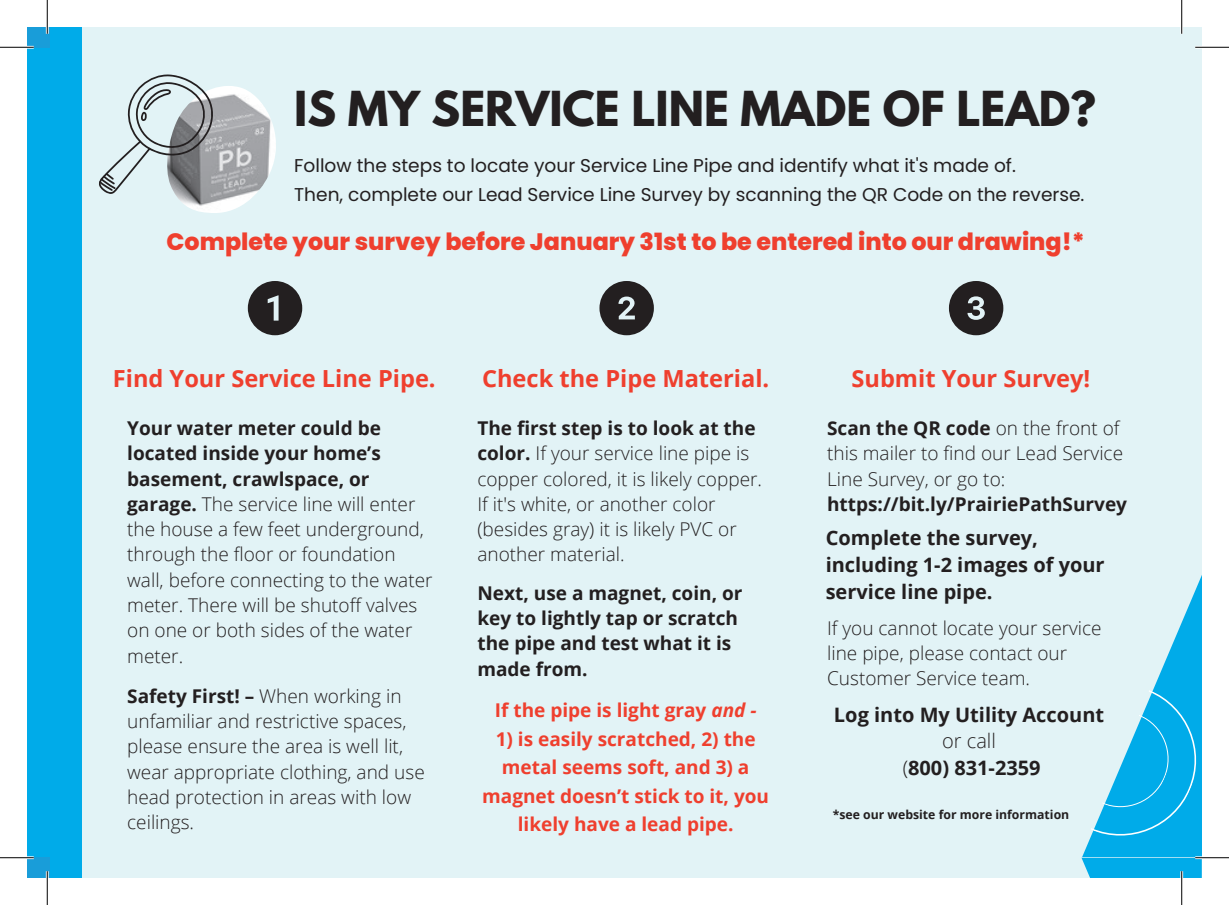
<style>
.page{position:relative;width:1229px;height:905px;background:#fff}
.page>*{position:absolute;margin:0;border:0;box-sizing:border-box;transform-origin:0 0}
.t1{font:700 42.75px "League Spartan";color:#231f20}
.t2{font:700 23.62px "Open Sans";color:#ef3f2e}
.t3{font:800 23.62px "Poppins";color:#ef3f2e}
.t4{font:700 20.03px/26.6px "Open Sans";color:#231f20;text-align:center}
.t5{font:300 18.9px/25.2px "Open Sans";color:#231f20}
.t6{font:700 18.9px/28.3px "Open Sans";color:#ef3f2e;text-align:center}
.t7{font:700 18.9px/25.2px "Open Sans";color:#231f20}
.t8{font:18.45px/29.2px "Poppins";color:#231f20}
.t9{font:700 12.15px "Open Sans";color:#231f20}
.s1{font-weight:700}
.s2{font-style:italic}
.s3{font-weight:300}
</style>
<div class="page">
<div style="left:48px;top:47px;width:1153px;height:810px;background:#e2f3f6"></div>
<svg style="left:248px;top:281px;width:54px;height:54px"></svg>
<svg style="left:599px;top:281px;width:55px;height:54px"></svg>
<svg style="left:949px;top:281px;width:54px;height:54px"></svg>
<div style="left:48px;top:47px;width:34px;height:810px;background:#00abe9"></div>
<img style="left:175px;top:86px;width:101px;height:127px">
<svg style="left:99px;top:74px;width:115px;height:120px"></svg>
<div style="left:49px;top:27px;width:1152px;height:20px;background:#e2f3f6"></div>
<div style="left:49px;top:27px;width:33px;height:20px;background:#00abe9"></div>
<div style="left:49px;top:857px;width:1152px;height:21px;background:#e2f3f6"></div>
<div style="left:49px;top:857px;width:33px;height:21px;background:#00abe9"></div>
<svg style="left:1081px;top:574px;width:121px;height:304px"></svg>
<div style="left:27px;top:48px;width:21px;height:809px;background:#00abe9"></div>
<div style="left:27px;top:27px;width:23px;height:20px;background:#199dd9"></div>
<div style="left:27px;top:857px;width:23px;height:21px;background:#199dd9"></div>
<hr style="left:0;top:46px;width:34px;height:3px;background:#fff">
<hr style="left:1195px;top:46px;width:33px;height:3px;background:#fff">
<hr style="left:0;top:856px;width:34px;height:3px;background:#fff">
<hr style="left:1195px;top:856px;width:33px;height:3px;background:#fff">
<hr style="left:46px;top:0;width:3px;height:34px;background:#fff">
<hr style="left:46px;top:871px;width:3px;height:33px;background:#fff">
<hr style="left:1180px;top:0;width:3px;height:34px;background:#fff">
<hr style="left:1180px;top:871px;width:3px;height:33px;background:#fff">
<hr style="left:0;top:47px;width:34px;height:1px;background:#000">
<hr style="left:1195px;top:47px;width:33px;height:1px;background:#000">
<hr style="left:0;top:857px;width:34px;height:1px;background:#000">
<hr style="left:1195px;top:857px;width:33px;height:1px;background:#000">
<hr style="left:47px;top:0;width:1px;height:34px;background:#000">
<hr style="left:47px;top:871px;width:1px;height:33px;background:#000">
<hr style="left:1181px;top:0;width:1px;height:34px;background:#000">
<hr style="left:1181px;top:871px;width:1px;height:33px;background:#000">
<p class="t1" style="left:294px;top:76px;width:803px">IS MY SERVICE LINE MADE OF LEAD?</p>
<p class="t8" style="left:294px;top:151px;width:792px">Follow the steps to locate your Service Line Pipe and identify what it's made of.<br>Then, complete our Lead Service Line Survey by scanning the QR Code on the reverse.</p>
<p class="t3" style="left:167px;top:227px;width:919px">Complete your survey before January 31st to be entered into our drawing!*</p>
<p class="t2" style="left:113px;top:362px;width:324px">Find Your Service Line Pipe.</p>
<p class="t2" style="left:482px;top:362px;width:289px">Check the Pipe Material.</p>
<p class="t2" style="left:851px;top:362px;width:240px">Submit Your Survey!</p>
<p class="t5" style="left:127px;top:415px;width:307px"><span class="s1">Your water meter could be located inside your home’s basement, crawlspace, or garage.</span> The service line will enter the house a few feet underground, through the floor or foundation wall, before connecting to the water meter. There will be shutoff valves on one or both sides of the water meter.</p>
<p class="t5" style="left:477px;top:415px;width:286px"><span class="s1">The first step is to look at the color.</span> If your service line pipe is copper colored, it is likely copper.<br>If it's white, or another color (besides gray) it is likely PVC or another material.</p>
<p class="t5" style="left:827px;top:415px;width:301px"><span class="s1">Scan the QR code</span> on the front of this mailer to find our Lead Service<br>Line Survey, or go to: <span class="s1">https://bit.ly/PrairiePathSurvey</span></p>
<p class="t4" style="left:825px;top:524px;width:280px;text-align:left">Complete the survey, including 1-2 images of your service line pipe.</p>
<p class="t7" style="left:477px;top:579px;width:267px">Next, use a magnet, coin, or key to lightly tap or scratch the pipe and test what it is made from.</p>
<p class="t6" style="left:495px;top:695px;width:263px">If the pipe is light gray <span class="s2">and -</span></p>
<p class="t6" style="left:482px;top:724px;width:288px">1) is easily scratched, 2) the metal seems soft, and 3) a magnet doesn’t stick to it, you likely have a lead pipe.</p>
<p class="t5" style="left:827px;top:614px;width:276px">If you cannot locate your service line pipe, please contact our<br>Customer Service team.</p>
<p class="t4" style="left:834px;top:700px;width:272px">Log into My Utility Account <span class="s3">or call<br>(</span>800) 831-2359</p>
<p class="t5" style="left:127px;top:682px;width:299px"><span class="s1">Safety First! –</span> When working in unfamiliar and restrictive spaces, please ensure the area is well lit, wear appropriate clothing, and use head protection in areas with low ceilings.</p>
<p class="t9" style="left:832px;top:806px;width:238px">*see our website for more information</p>
</div>
